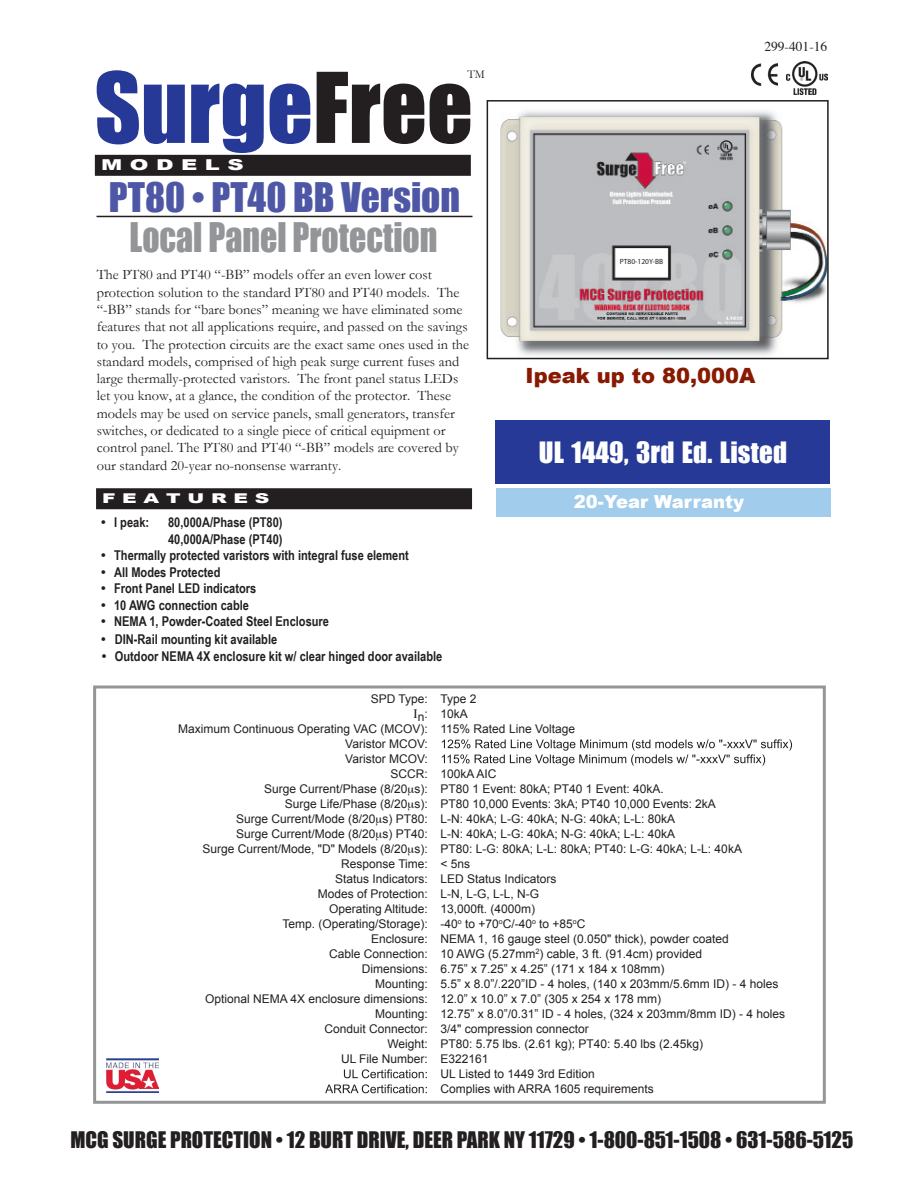
<style>
.page{position:relative;width:918px;height:1188px;background:#fff}
.page>*{position:absolute;margin:0;border:0;box-sizing:border-box;transform-origin:0 0}
.t1{font:90px "Impact";color:#263996}
.t2{font:37.5px "Impact";color:#939598;scale:.9 1}
.t3{font:37.5px "Impact";color:#4d57a5}
.t4{font:27px "Impact";letter-spacing:.005em;color:#fff}
.t5{font:21px "Impact";color:#231f20}
.t6{font:900 21px "Arial";color:#891a02}
.t7{font:900 18px "Arial";color:#fff}
.t8{font:15px/16.5px "Garamond";color:#231f20;text-align:justify}
.t9{font:900 15px "Arial";color:#fff;scale:1.5 1}
.t10{font:14.4px/17.2px "Garamond";color:#231f20}
.t11{font:700 13.5px/16.6px "Arial Narrow";color:#231f20}
.t12{font:13.5px "Times";color:#231f20}
.t13{font:900 13.5px "Arial";color:#fff;scale:1.5 1}
.t14{font:12px/15px "Arial";color:#231f20;text-align:right}
.t15{font:12px "Garamond";color:#231f20}
.t16{font:7.5px "Myriad Pro";color:#231f20}
.s1{color:#231f20}
.s2{font-family:"Big Caslon";font-weight:500}
</style>
<div class="page">
<div style="left:93px;top:686px;width:733px;height:418px;border:3px solid #939598"></div>
<div style="left:96px;top:488px;width:376px;height:21px;background:#231f20"></div>
<div style="left:95px;top:155px;width:376px;height:21px;background:#231f20"></div>
<hr style="left:97px;top:216px;width:376px;height:1px;background:#231f20">
<img style="left:786px;top:62px;width:41px;height:32px">
<img style="left:751px;top:63px;width:27px;height:22px">
<img style="left:107px;top:1058px;width:51px;height:35px">
<div style="left:496px;top:488px;width:334px;height:28px;background:#a1ccec"></div>
<svg style="left:500px;top:111px;width:326px;height:245px;background:#c4c0c0"></svg>
<div style="left:487px;top:100px;width:342px;height:259px;border:2px solid #231f20"></div>
<div style="left:496px;top:420px;width:334px;height:64px;background:#263996"></div>
<svg style="left:344px;top:1069px;width:83px;height:9px"></svg>
<svg style="left:325px;top:1084px;width:102px;height:9px"></svg>
<svg style="left:442px;top:739px;width:350px;height:27px"></svg>
<div style="left:614px;top:213px;width:77px;height:28px;background:#bcbdc0"></div>
<div style="left:618px;top:255px;width:45px;height:12px;background:#fff"></div>
<h1 class="t1" style="left:94px;top:38px;width:380px">Surge<span class="s1">Free</span></h1>
<p class="t15" style="left:468px;top:66px;width:19px">TM</p>
<p class="t9" style="left:101px;top:154px;width:96px">M O D E L S</p>
<h2 class="t3" style="left:109px;top:168px;width:353px">PT80 • PT40 BB Version</h2>
<h2 class="t2" style="left:130px;top:209px;width:344px">Local Panel Protection</h2>
<p class="t10" style="left:97px;top:266px;width:374px">The PT80 and PT40 “-BB” models offer an even lower cost protection solution to the standard PT80 and PT40 models. The “-BB” stands for “bare bones” meaning we have eliminated some features that not all applications require, and passed on the savings to you. The protection circuits are the exact same ones used in the standard models, comprised of high peak surge current fuses and large thermally-protected varistors. The front panel status LEDs let you know, at a glance, the condition of the protector. These models may be used on service panels, small generators, transfer switches, or dedicated to a single piece of critical equipment or control panel. The PT80 and PT40 “-BB” models are covered by our standard 20-year no-nonsense warranty.</p>
<p class="t13" style="left:102px;top:489px;width:113px">F E A T U R E S</p>
<p class="t8" style="left:101px;top:514px;width:7px">•</p>
<p class="t8" style="left:101px;top:547px;width:7px">• • • • •</p>
<p class="t8" style="left:102px;top:647px;width:7px">•</p>
<p class="t8" style="left:101px;top:631px;width:7px">•</p>
<p class="t11" style="left:114px;top:514px;width:37px">I peak:</p>
<p class="t11" style="left:168px;top:514px;width:116px">80,000A/Phase (PT80)</p>
<p class="t11" style="left:168px;top:530px;width:116px">40,000A/Phase (PT40)</p>
<p class="t11" style="left:114px;top:547px;width:296px">Thermally protected varistors with integral fuse element</p>
<p class="t11" style="left:114px;top:563px;width:108px">All Modes Protected</p>
<p class="t11" style="left:114px;top:580px;width:144px">Front Panel LED indicators</p>
<p class="t11" style="left:114px;top:596px;width:136px">10 AWG connection cable</p>
<p class="t11" style="left:114px;top:613px;width:216px">NEMA 1, Powder-Coated Steel Enclosure</p>
<p class="t11" style="left:115px;top:630px;width:329px">DIN-Rail mounting kit available<br>Outdoor NEMA 4X enclosure kit w/ clear hinged door available</p>
<p class="t12" style="left:764px;top:34px;width:64px">299-401-16</p>
<p class="t16" style="left:620px;top:257px;width:45px">PT80-120Y-BB</p>
<h3 class="t6" style="left:526px;top:360px;width:231px">Ipeak up to 80,000A</h3>
<h3 class="t4" style="left:539px;top:431px;width:250px">UL 1449, 3rd Ed. Listed</h3>
<h3 class="t7" style="left:574px;top:488px;width:172px">20-Year Warranty</h3>
<p class="t14" style="left:371px;top:691px;width:59px;line-height:16.5px">SPD Type:<br><span class="s2">I</span>n:</p>
<p class="t14" style="left:178px;top:722px;width:251px">Maximum Continuous Operating VAC (MCOV):<br>Varistor MCOV:<br>Varistor MCOV:<br>SCCR:<br>Surge Current/Phase (8/20 s):<br>Surge Life/Phase (8/20 s):<br>Surge Current/Mode (8/20 s) PT80:<br>Surge Current/Mode (8/20 s) PT40:<br>Surge Current/Mode, "D" Models (8/20 s):<br>Response Time:<br>Status Indicators:<br>Modes of Protection:<br>Operating Altitude:<br>Temp. (Operating/Storage):<br>Enclosure:<br>Cable Connection:<br>Dimensions:<br>Mounting:<br>Optional NEMA 4X enclosure dimensions:<br>Mounting:<br>Conduit Connector:<br>Weight:<br>UL File Number:</p>
<p class="t14" style="left:441px;top:692px;width:136px;text-align:left">Type 2<br>10kA<br>115% Rated Line Voltage</p>
<p class="t14" style="left:441px;top:767px;width:346px;text-align:left">100kA AIC<br>PT80 1 Event: 80kA; PT40 1 Event: 40kA.<br>PT80 10,000 Events: 3kA; PT40 10,000 Events: 2kA<br>L-N: 40kA; L-G: 40kA; N-G: 40kA; L-L: 80kA<br>L-N: 40kA; L-G: 40kA; N-G: 40kA; L-L: 40kA<br>PT80: L-G: 80kA; L-L: 80kA; PT40: L-G: 40kA; L-L: 40kA<br>&lt; 5ns<br>LED Status Indicators<br>L-N, L-G, L-L, N-G<br>13,000ft. (4000m)<br>-40<sup>o</sup> to +70<sup>o</sup>C/-40<sup>o</sup> to +85<sup>o</sup>C<br>NEMA 1, 16 gauge steel (0.050" thick), powder coated<br>10 AWG (5.27mm<sup>2</sup>) cable, 3 ft. (91.4cm) provided<br>6.75” x 7.25” x 4.25” (171 x 184 x 108mm)<br>5.5” x 8.0”/.220”ID - 4 holes, (140 x 203mm/5.6mm ID) - 4 holes 12.0” x 10.0” x 7.0” (305 x 254 x 178 mm)<br>12.75” x 8.0”/0.31” ID - 4 holes, (324 x 203mm/8mm ID) - 4 holes 3/4" compression connector<br>PT80: 5.75 lbs. (2.61 kg); PT40: 5.40 lbs (2.45kg)<br>E322161<br>UL Listed to 1449 3rd Edition<br>Complies with ARRA 1605 requirements</p>
<h3 class="t5" style="left:71px;top:1123px;width:784px">MCG SURGE PROTECTION • 12 BURT DRIVE, DEER PARK NY 11729 • 1-800-851-1508 • 631-586-5125</h3>
</div>
